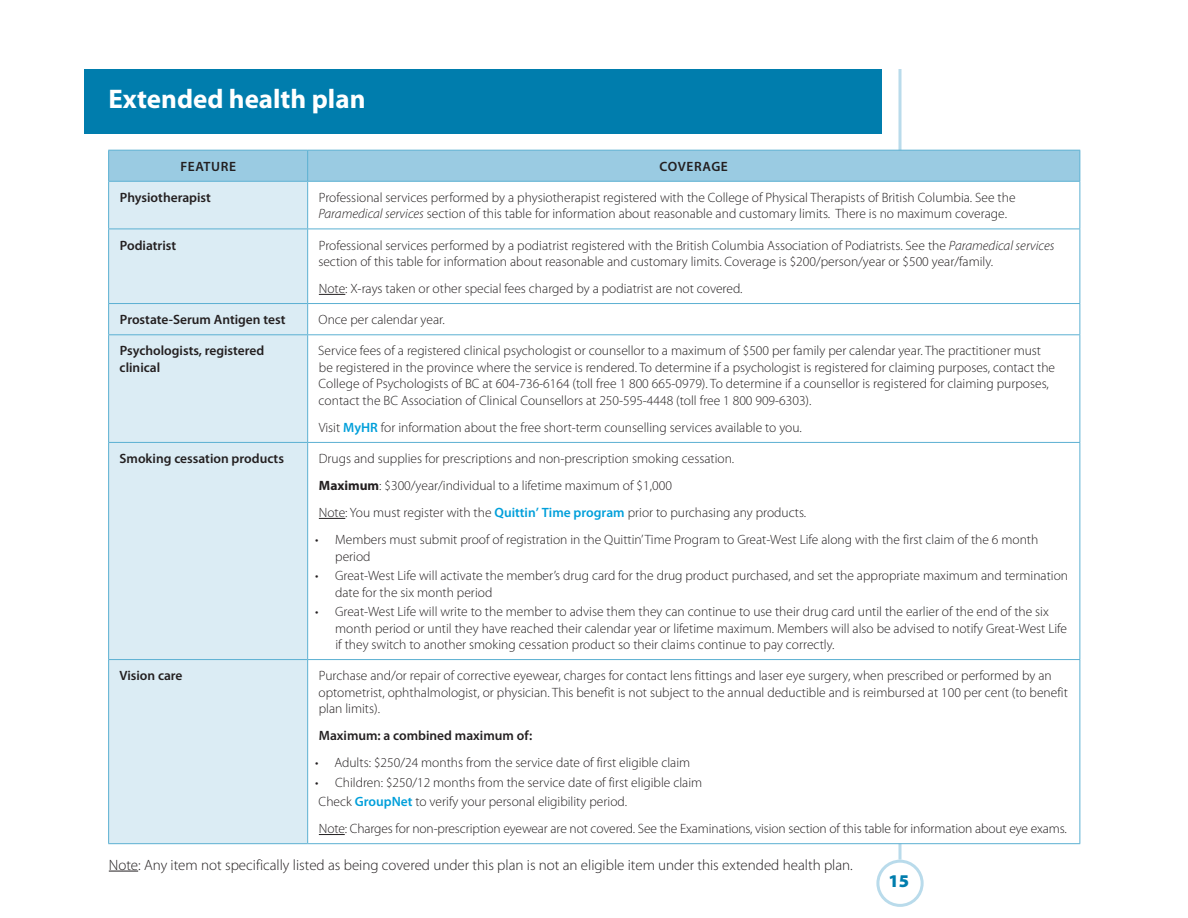
<style>
.page{position:relative;width:1188px;height:918px;background:#fff}
.page>*{position:absolute;margin:0;border:0;box-sizing:border-box;transform-origin:0 0}
.t1{font:700 27px "Myriad Pro";color:#fff}
.t2{font:900 18px "Myriad Pro";color:#007dad}
.text_-_body{font:300 15px "Myriad Pro";color:#231f20}
.TABLE_text{font:300 13.5px/16.5px "Myriad Pro";color:#231f20}
.TABLE_text_bold{font:600 13.5px/16.5px "Myriad Pro";color:#231f20}
.Table_Header{font:600 13.5px "Myriad Pro";letter-spacing:.045em;color:#231f20}
.s1{font-style:italic}
.s2{font-weight:600;color:#009fda}
.s3{font-weight:700}
</style>
<div class="page">
<div style="left:876px;top:860px;width:48px;height:47px;border:3px solid #b9dbeb;border-radius:50%"></div>
<svg style="left:898px;top:69px;width:4px;height:791px"></svg>
<div style="left:84px;top:69px;width:798px;height:64px;background:#007dad"></div>
<svg style="left:109px;top:871px;width:29px;height:1px"></svg>
<div style="left:109px;top:151px;width:971px;height:30px;background:#9acbe2"></div>
<div style="left:109px;top:182px;width:198px;height:661px;background:#dbecf4"></div>
<svg style="left:308px;top:182px;width:772px;height:661px"></svg>
<hr style="left:108px;top:151px;width:1px;height:30px;background:#5bb0d2">
<hr style="left:108px;top:182px;width:1px;height:47px;background:#5bb0d2">
<hr style="left:108px;top:229px;width:1px;height:74px;background:#5bb0d2">
<hr style="left:108px;top:304px;width:1px;height:30px;background:#5bb0d2">
<hr style="left:108px;top:150px;width:200px;height:1px;background:#5bb0d2">
<hr style="left:108px;top:181px;width:200px;height:1px;background:#5bb0d2">
<hr style="left:108px;top:229px;width:200px;height:1px;background:#5bb0d2">
<hr style="left:108px;top:303px;width:200px;height:1px;background:#5bb0d2">
<hr style="left:307px;top:151px;width:1px;height:30px;background:#5bb0d2">
<hr style="left:307px;top:182px;width:1px;height:47px;background:#5bb0d2">
<hr style="left:307px;top:229px;width:1px;height:74px;background:#5bb0d2">
<hr style="left:307px;top:304px;width:1px;height:30px;background:#5bb0d2">
<hr style="left:308px;top:150px;width:772px;height:1px;background:#5bb0d2">
<hr style="left:308px;top:181px;width:772px;height:1px;background:#5bb0d2">
<hr style="left:1080px;top:151px;width:1px;height:30px;background:#5bb0d2">
<hr style="left:1080px;top:182px;width:1px;height:47px;background:#5bb0d2">
<hr style="left:1080px;top:229px;width:1px;height:74px;background:#5bb0d2">
<hr style="left:1080px;top:304px;width:1px;height:30px;background:#5bb0d2">
<hr style="left:308px;top:229px;width:772px;height:1px;background:#5bb0d2">
<hr style="left:308px;top:303px;width:772px;height:1px;background:#5bb0d2">
<hr style="left:108px;top:335px;width:1px;height:107px;background:#5bb0d2">
<hr style="left:108px;top:443px;width:1px;height:216px;background:#5bb0d2">
<hr style="left:108px;top:660px;width:1px;height:183px;background:#5bb0d2">
<hr style="left:108px;top:334px;width:200px;height:1px;background:#5bb0d2">
<hr style="left:108px;top:442px;width:200px;height:1px;background:#5bb0d2">
<hr style="left:108px;top:659px;width:200px;height:1px;background:#5bb0d2">
<hr style="left:108px;top:843px;width:200px;height:1px;background:#5bb0d2">
<hr style="left:307px;top:335px;width:1px;height:107px;background:#5bb0d2">
<hr style="left:307px;top:443px;width:1px;height:216px;background:#5bb0d2">
<hr style="left:307px;top:660px;width:1px;height:183px;background:#5bb0d2">
<hr style="left:308px;top:334px;width:772px;height:1px;background:#5bb0d2">
<hr style="left:1080px;top:335px;width:1px;height:107px;background:#5bb0d2">
<hr style="left:1080px;top:443px;width:1px;height:216px;background:#5bb0d2">
<hr style="left:1080px;top:660px;width:1px;height:183px;background:#5bb0d2">
<hr style="left:308px;top:442px;width:772px;height:1px;background:#5bb0d2">
<hr style="left:308px;top:659px;width:772px;height:1px;background:#5bb0d2">
<hr style="left:308px;top:843px;width:772px;height:1px;background:#5bb0d2">
<svg style="left:319px;top:294px;width:26px;height:1px"></svg>
<svg style="left:319px;top:518px;width:26px;height:1px"></svg>
<svg style="left:319px;top:834px;width:26px;height:1px"></svg>
<h1 class="t1" style="left:108px;top:81px;width:259px">Extended health plan</h1>
<p class="Table_Header" style="left:180px;top:158px;width:57px">FEATURE</p>
<p class="Table_Header" style="left:660px;top:158px;width:70px">COVERAGE</p>
<p class="TABLE_text_bold" style="left:120px;top:189px;width:92px">Physiotherapist</p>
<p class="TABLE_text" style="left:318px;top:189px;width:699px">Professional services performed by a physiotherapist registered with the College of Physical Therapists of British Columbia. See the<br><span class="s1">Paramedical services</span> section of this table for information about reasonable and customary limits. There is no maximum coverage.</p>
<p class="TABLE_text_bold" style="left:120px;top:236px;width:58px">Podiatrist</p>
<p class="TABLE_text" style="left:318px;top:237px;width:738px">Professional services performed by a podiatrist registered with the British Columbia Association of Podiatrists. See the <span class="s1">Paramedical services </span>section of this table for information about reasonable and customary limits. Coverage is $200/person/year or $500 year/family.</p>
<p class="TABLE_text" style="left:319px;top:281px;width:425px">Note: X-rays taken or other special fees charged by a podiatrist are not covered.</p>
<p class="TABLE_text_bold" style="left:120px;top:311px;width:167px">Prostate-Serum Antigen test</p>
<p class="TABLE_text" style="left:319px;top:312px;width:128px">Once per calendar year.</p>
<p class="TABLE_text_bold" style="left:120px;top:342px;width:146px">Psychologists, registered clinical</p>
<p class="TABLE_text" style="left:318px;top:343px;width:738px">Service fees of a registered clinical psychologist or counsellor to a maximum of $500 per family per calendar year. The practitioner must be registered in the province where the service is rendered. To determine if a psychologist is registered for claiming purposes, contact the College of Psychologists of BC at 604-736-6164 (toll free 1 800 665-0979). To determine if a counsellor is registered for claiming purposes, contact the BC Association of Clinical Counsellors at 250-595-4448 (toll free 1 800 909-6303).</p>
<p class="TABLE_text" style="left:319px;top:419px;width:485px">Visit <span class="s2">MyHR</span> for information about the free short-term counselling services available to you.</p>
<p class="TABLE_text_bold" style="left:120px;top:450px;width:166px">Smoking cessation products</p>
<p class="TABLE_text" style="left:319px;top:451px;width:417px">Drugs and supplies for prescriptions and non-prescription smoking cessation.</p>
<p class="TABLE_text" style="left:319px;top:478px;width:355px"><span class="s3">Maximum</span>: $300/year/individual to a lifetime maximum of $1,000</p>
<p class="TABLE_text" style="left:319px;top:505px;width:489px">Note: You must register with the <span class="s2">Quittin’ Time program</span> prior to purchasing any products.</p>
<p class="TABLE_text" style="left:335px;top:532px;width:705px;text-indent:-20px">• Members must submit proof of registration in the Quittin’ Time Program to Great-West Life along with the first claim of the 6 month period</p>
<p class="TABLE_text" style="left:335px;top:568px;width:735px;text-indent:-20px">• Great-West Life will activate the member’s drug card for the drug product purchased, and set the appropriate maximum and termination date for the six month period</p>
<p class="TABLE_text" style="left:335px;top:604px;width:733px;text-indent:-20px">• Great-West Life will write to the member to advise them they can continue to use their drug card until the earlier of the end of the six month period or until they have reached their calendar year or lifetime maximum. Members will also be advised to notify Great-West Life if they switch to another smoking cessation product so their claims continue to pay correctly.</p>
<p class="TABLE_text_bold" style="left:120px;top:667px;width:65px">Vision care</p>
<p class="TABLE_text" style="left:319px;top:668px;width:751px">Purchase and/or repair of corrective eyewear, charges for contact lens fittings and laser eye surgery, when prescribed or performed by an optometrist, ophthalmologist, or physician. This benefit is not subject to the annual deductible and is reimbursed at 100 per cent (to benefit plan limits).</p>
<p class="TABLE_text_bold" style="left:319px;top:727px;width:215px">Maximum: a combined maximum of:</p>
<p class="TABLE_text" style="left:315px;top:755px;width:377px">• Adults: $250/24 months from the service date of first eligible claim</p>
<p class="TABLE_text" style="left:315px;top:774px;width:389px">• Children: $250/12 months from the service date of first eligible claim</p>
<p class="TABLE_text" style="left:319px;top:794px;width:310px">Check <span class="s2">GroupNet</span> to verify your personal eligibility period.</p>
<p class="TABLE_text" style="left:319px;top:821px;width:750px">Note: Charges for non-prescription eyewear are not covered. See the Examinations, vision section of this table for information about eye exams.</p>
<p class="text_-_body" style="left:109px;top:856px;width:746px">Note: Any item not specifically listed as being covered under this plan is not an eligible item under this extended health plan.</p>
<h2 class="t2" style="left:889px;top:869px;width:22px">15</h2>
</div>
